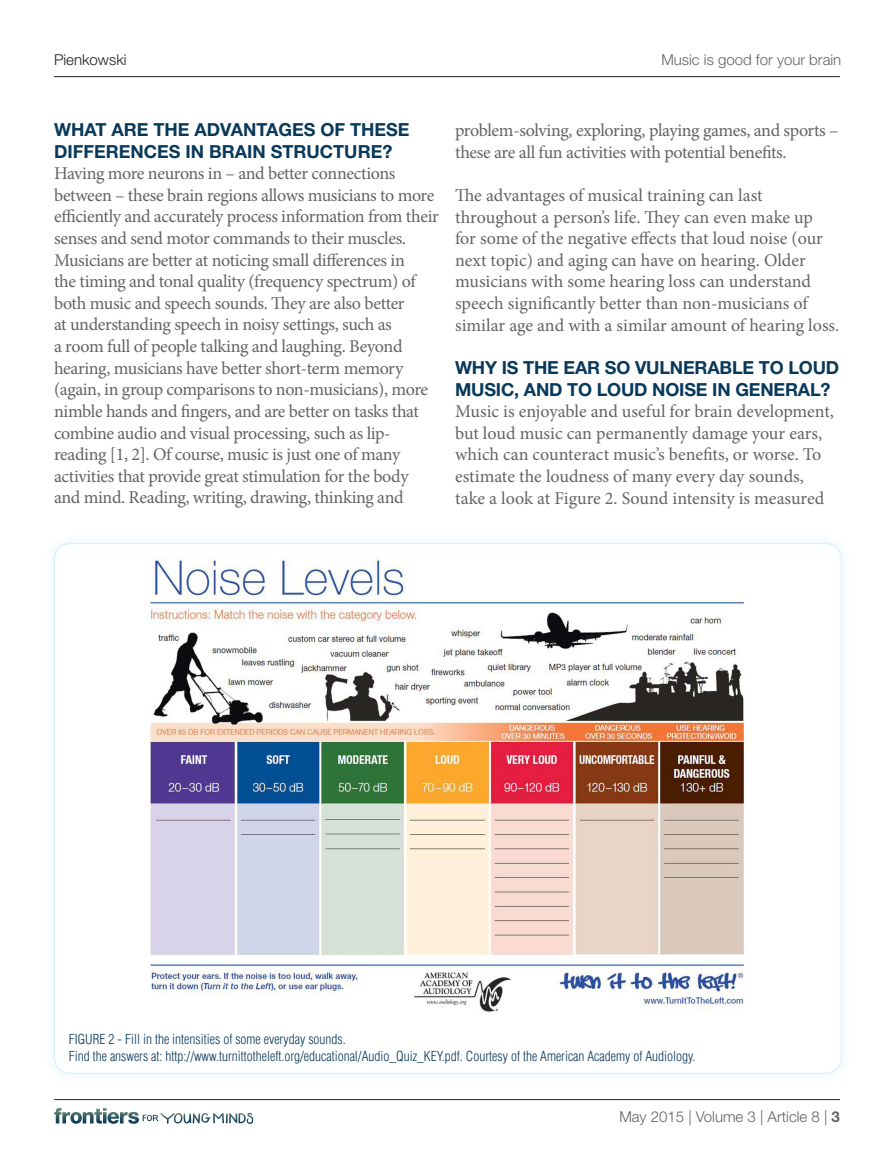
<style>
.page{position:relative;width:894px;height:1170px;background:#fff}
.page>*{position:absolute;margin:0;border:0;box-sizing:border-box;transform-origin:0 0}
.t1{font:18px/21.6px "Minion Pro";letter-spacing:-.015em;color:#636366}
.t2{font:700 18px/21.6px "Helvetica Neue LT Std";color:#08395a}
.t3{font:300 15px "Helvetica Neue LT Std";color:#636366}
.t4{font:300 15px "Helvetica Neue LT Std";color:#231f20}
.t5{font:300 condensed 13.5px/16.2px "Helvetica LT Std";color:#08395a}
.s1{font-weight:700}
</style>
<div class="page">
<hr style="left:54px;top:76px;width:785px;height:1px;background:#231f20">
<hr style="left:54px;top:1099px;width:785px;height:1px;background:#231f20">
<svg style="left:54px;top:1108px;width:199px;height:16px"></svg>
<div style="left:44px;top:533px;width:807px;height:550px;background:#d5eff7;opacity:.5"></div>
<div style="left:54px;top:544px;width:786px;height:529px;background:#fff;border-radius:16px"></div>
<img style="left:150px;top:558px;width:596px;height:454px">
<p class="t4" style="left:54px;top:50px;width:74px">Pienkowski</p>
<p class="t3" style="left:661px;top:50px;width:181px">Music is good for your brain</p>
<p class="t2" style="left:54px;top:118px;width:357px;text-indent:177px">ANTAGES OF THESE<br>DIFFERENCES IN BRAIN STRUCTURE?</p>
<p class="t1" style="left:54px;top:163px;width:386px">Having more neurons in – and better connections between – these brain regions allows musicians to more efficiently and accurately process information from their senses and send motor commands to their muscles.<br>Musicians are better at noticing small differences in<br>the timing and tonal quality (frequency spectrum) of both music and speech sounds. They are also better<br>at understanding speech in noisy settings, such as<br>a room full of people talking and laughing. Beyond hearing, musicians have better short-term memory (again, in group comparisons to non-musicians), more nimble hands and fingers, and are better on tasks that combine audio and visual processing, such as lip&shy;reading [1, 2]. Of course, music is just one of many activities that provide great stimulation for the body and mind. Reading, writing, drawing, thinking and</p>
<p class="t2" style="left:54px;top:118px;width:154px">WHAT ARE THE ADV</p>
<p class="t1" style="left:455px;top:120px;width:385px">problem‑solving, exploring, playing games, and sports – these are all fun activities with potential benefits.</p>
<p class="t1" style="left:455px;top:185px;width:385px">The advantages of musical training can last throughout a person’s life. They can even make up<br>for some of the negative effects that loud noise (our next topic) and aging can have on hearing. Older musicians with some hearing loss can understand speech significantly better than non-musicians of similar age and with a similar amount of hearing loss.</p>
<p class="t2" style="left:455px;top:356px;width:383px">WHY IS THE EAR SO VULNERABLE TO LOUD<br>MUSIC, AND TO LOUD NOISE IN GENERAL?</p>
<p class="t1" style="left:455px;top:401px;width:380px">Music is enjoyable and useful for brain development, but loud music can permanently damage your ears, which can counteract music’s benefits, or worse. To estimate the loudness of many every day sounds, take a look at Figure 2. Sound intensity is measured</p>
<p class="t5" style="left:69px;top:1031px;width:628px">FIGURE 2 - Fill in the intensities of some everyday sounds.<br>Find the answers at: http://www.turnittotheleft.org/educational/Audio_Quiz_KEY.pdf. Courtesy of the American Academy of Audiology.</p>
<p class="t3" style="left:619px;top:1107px;width:222px">May 2015 | Volume 3 | Article 8 | <span class="s1">3</span></p>
</div>
